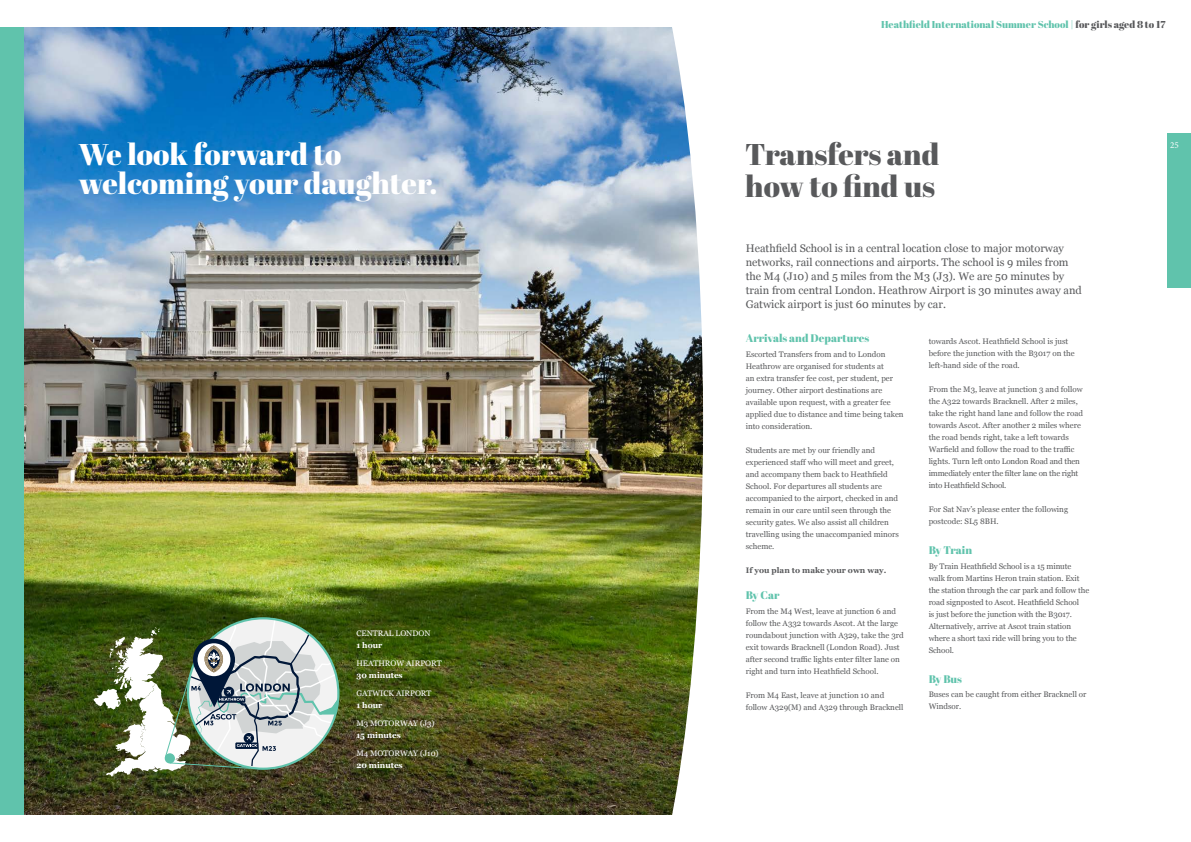
<style>
.page{position:relative;width:1191px;height:842px;background:#fff}
.page>*{position:absolute;margin:0;border:0;box-sizing:border-box;transform-origin:0 0}
.t1{font:30px/29px "Abril Fatface";color:#fff}
.t2{font:30px/32px "Abril Fatface";color:#58595b}
.t3{font:11px/14px "Georgia";color:#58595b}
.t4{font:11px "Abril Fatface";color:#60c3ac}
.t5{font:10px "Abril Fatface";color:#60c3ac}
.t6{font:9px "Minion Pro";color:#fff}
.t7{font:8px/12px "Georgia";color:#58595b}
.t8{font:8px "Georgia";color:#fff}
.t9{font:700 8px "Georgia";color:#fff}
.t10{font:700 8px "Georgia";color:#58595b}
.s1{color:#58595b}
</style>
<div class="page">
<img style="left:23px;top:27px;width:643px;height:788px">
<img style="left:666px;top:27px;width:38px;height:788px">
<div style="left:0;top:27px;width:23px;height:788px;background:#60c3ac"></div>
<div style="left:1167px;top:133px;width:24px;height:155px;background:#60c3ac"></div>
<svg style="left:93px;top:618px;width:245px;height:159px"></svg>
<div style="left:165px;top:753px;width:10px;height:10px;background:#60c3ac;border-radius:50%"></div>
<h1 class="t1" style="left:78px;top:139px;width:360px">We look forward to welcoming your daughter.</h1>
<p class="t8" style="left:356px;top:627px;width:76px">CENTRAL LONDON</p>
<p class="t9" style="left:356px;top:639px;width:28px">1 hour</p>
<p class="t8" style="left:356px;top:657px;width:87px">HEATHROW AIRPORT</p>
<p class="t9" style="left:356px;top:669px;width:48px">30 minutes</p>
<p class="t8" style="left:356px;top:687px;width:77px">GATWICK AIRPORT</p>
<p class="t9" style="left:356px;top:699px;width:28px">1 hour</p>
<p class="t8" style="left:356px;top:717px;width:80px">M3 MOTORWAY (J3)</p>
<p class="t9" style="left:356px;top:729px;width:46px">15 minutes</p>
<p class="t8" style="left:356px;top:747px;width:84px">M4 MOTORWAY (J10)</p>
<p class="t9" style="left:356px;top:759px;width:48px">20 minutes</p>
<p class="t5" style="left:881px;top:17px;width:286px">Heathfield International Summer School | <span class="s1">for girls aged 8 to 17</span></p>
<h1 class="t2" style="left:745px;top:137px;width:196px">Transfers and how to find us</h1>
<p class="t3" style="left:746px;top:241px;width:337px">Heathfield School is in a central location close to major motorway networks, rail connections and airports. The school is 9 miles from the M4 (J10) and 5 miles from the M3 (J3). We are 50 minutes by train from central London. Heathrow Airport is 30 minutes away and Gatwick airport is just 60 minutes by car.</p>
<p class="t7" style="left:928px;top:335px;width:147px">towards Ascot. Heathfield School is just before the junction with the B3017 on the left-hand side of the road.</p>
<p class="t7" style="left:928px;top:383px;width:156px">From the M3, leave at junction 3 and follow the A322 towards Bracknell. After 2 miles, take the right hand lane and follow the road towards Ascot. After another 2 miles where the road bends right, take a left towards Warfield and follow the road to the traffic lights. Turn left onto London Road and then immediately enter the filter lane on the right into Heathfield School.</p>
<p class="t7" style="left:928px;top:503px;width:141px">For Sat Nav’s please enter the following postcode: SL5 8BH.</p>
<h2 class="t4" style="left:928px;top:542px;width:45px">By Train</h2>
<p class="t7" style="left:928px;top:559px;width:162px">By Train Heathfield School is a 15 minute walk from Martins Heron train station. Exit the station through the car park and follow the road signposted to Ascot. Heathfield School<br>is just before the junction with the B3017.<br>Alternatively, arrive at Ascot train station where a short taxi ride will bring you to the School.</p>
<h2 class="t4" style="left:928px;top:671px;width:35px">By Bus</h2>
<p class="t7" style="left:928px;top:688px;width:159px">Buses can be caught from either Bracknell or<br>Windsor.</p>
<h2 class="t4" style="left:746px;top:330px;width:125px">Arrivals and Departures</h2>
<p class="t7" style="left:746px;top:348px;width:159px">Escorted Transfers from and to London Heathrow are organised for students at<br>an extra transfer fee cost, per student, per journey. Other airport destinations are available upon request, with a greater fee applied due to distance and time being taken into consideration.</p>
<p class="t7" style="left:746px;top:444px;width:155px">Students are met by our friendly and experienced staff who will meet and greet, and accompany them back to Heathfield School. For departures all students are accompanied to the airport, checked in and remain in our care until seen through the security gates. We also assist all children travelling using the unaccompanied minors scheme.</p>
<p class="t10" style="left:746px;top:564px;width:142px">If you plan to make your own way.</p>
<h2 class="t4" style="left:746px;top:587px;width:35px">By Car</h2>
<p class="t7" style="left:746px;top:605px;width:159px">From the M4 West, leave at junction 6 and follow the A332 towards Ascot. At the large roundabout junction with A329, take the 3rd exit towards Bracknell (London Road). Just after second traffic lights enter filter lane on right and turn into Heathfield School.</p>
<p class="t7" style="left:746px;top:689px;width:159px">From M4 East, leave at junction 10 and follow A329(M) and A329 through Bracknell</p>
<p class="t6" style="left:1170px;top:139px;width:10px">25</p>
</div>
